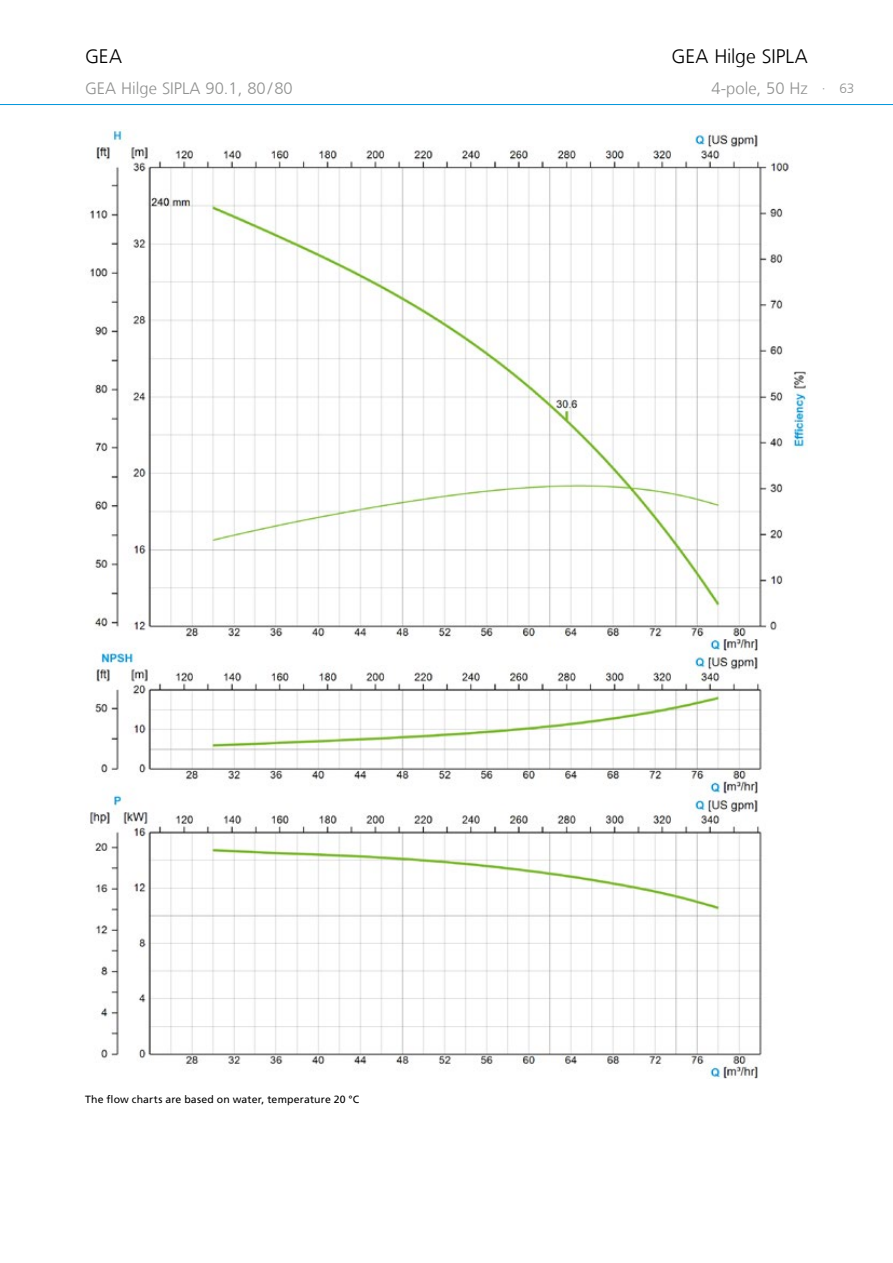
<style>
.page{position:relative;width:893px;height:1263px;background:#fff}
.page>*{position:absolute;margin:0;border:0;box-sizing:border-box;transform-origin:0 0}
.t1{font:300 19.5px "Frutiger LT Com";letter-spacing:-.005em;color:#000}
.t2{font:300 16.5px "Frutiger LT Com";color:#919291}
.t3{font:10.5px "Frutiger LT Com";letter-spacing:.015em;color:#000}
.s1{font-size:13.5px}
</style>
<div class="page">
<hr style="left:0;top:104px;width:893px;height:1px;background:#0095db">
<img style="left:90px;top:129px;width:718px;height:949px">
<h1 class="t1" style="left:85px;top:45px;width:38px">GEA</h1>
<h1 class="t1" style="left:671px;top:45px;width:138px">GEA Hilge SIPLA</h1>
<h2 class="t2" style="left:85px;top:79px;width:209px">GEA Hilge SIPLA 90.1, 80/80</h2>
<h2 class="t2" style="left:712px;top:79px;width:144px">4-pole, 50 Hz <span class="s1">· 63</span></h2>
<p class="t3" style="left:85px;top:1093px;width:276px">The flow charts are based on water, temperature 20 °C</p>
</div>
